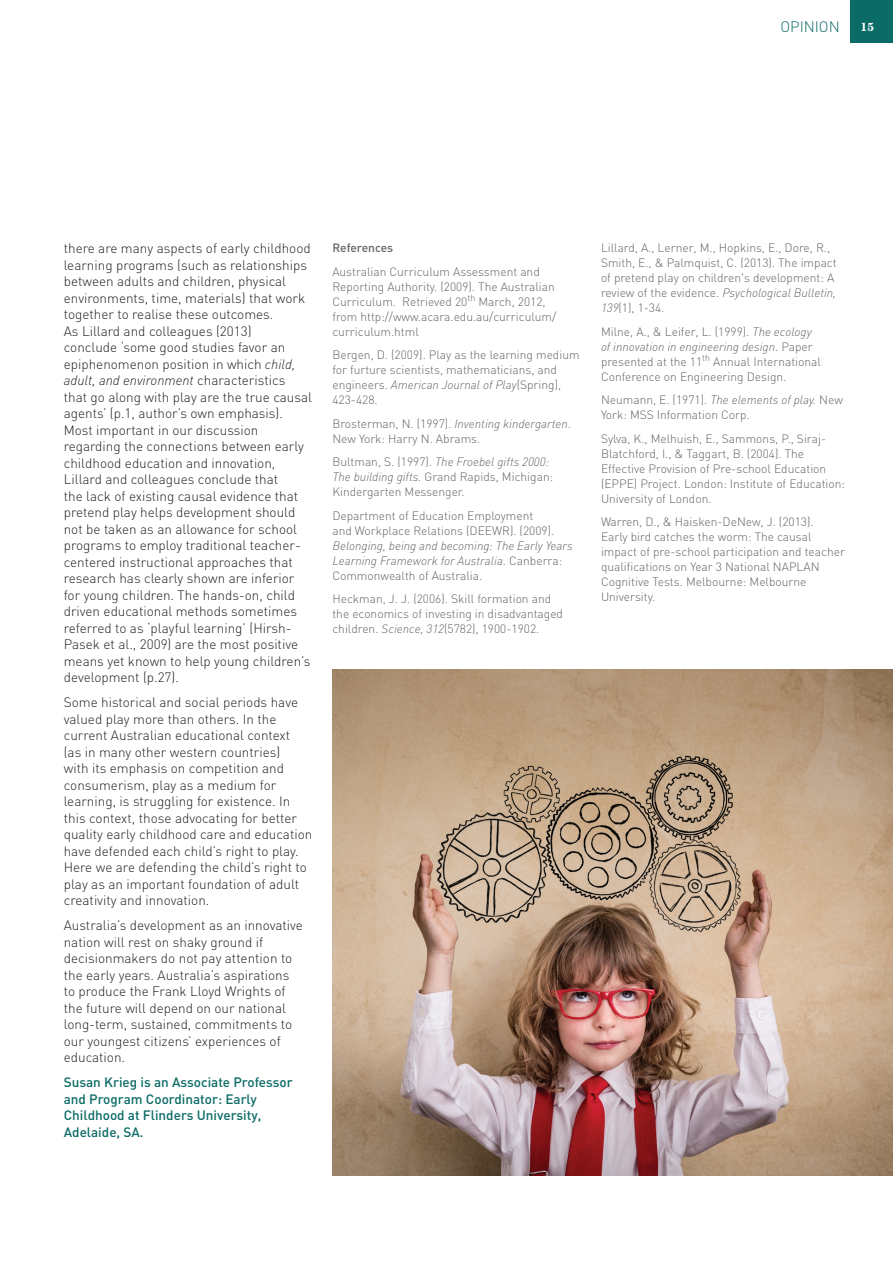
<style>
.page{position:relative;width:893px;height:1263px;background:#fff}
.page>*{position:absolute;margin:0;border:0;box-sizing:border-box;transform-origin:0 0}
.t1{font:300 15px "DIN";color:#0b6b66}
.Copy{font:300 13.5px/16.5px "DIN";color:#231f20}
.Copy-2{font:500 13.5px/16.5px "DIN";color:#0b6b66}
.References{font:300 12px/15px "DIN";color:#636366}
.References-2{font:500 12px "DIN";color:#636366}
.t2{font:700 12px "Century";color:#fff}
.s1{font-family:"DINOT";font-style:italic}
</style>
<div class="page">
<div style="left:850px;top:0;width:43px;height:43px;background:#0b6b66"></div>
<img style="left:332px;top:669px;width:561px;height:506px">
<p class="t1" style="left:780px;top:17px;width:61px">OPINION</p>
<p class="t2" style="left:860px;top:20px;width:15px">15</p>
<p class="Copy" style="left:64px;top:240px;width:250px">there are many aspects of early childhood learning programs (such as relationships between adults and children, physical environments, time, materials) that work together to realise these outcomes.<br>As Lillard and colleagues (2013)<br>conclude ‘some good studies favor an epiphenomenon position in which <span class="s1">child, adult, and environment</span> characteristics that go along with play are the true causal agents’ (p.1, author’s own emphasis).<br>Most important in our discussion regarding the connections between early childhood education and innovation, Lillard and colleagues conclude that<br>the lack of existing causal evidence that pretend play helps development should not be taken as an allowance for school programs to employ traditional teacher&shy;centered instructional approaches that research has clearly shown are inferior for young children. The hands-on, child driven educational methods sometimes referred to as ‘playful learning’ (Hirsh-Pasek et al., 2009) are the most positive means yet known to help young children’s development (p.27).</p>
<p class="Copy" style="left:64px;top:694px;width:250px">Some historical and social periods have valued play more than others. In the current Australian educational context<br>(as in many other western countries)<br>with its emphasis on competition and consumerism, play as a medium for learning, is struggling for existence. In this context, those advocating for better quality early childhood care and education have defended each child’s right to play.<br>Here we are defending the child’s right to play as an important foundation of adult creativity and innovation.</p>
<p class="Copy" style="left:64px;top:917px;width:241px">Australia’s development as an innovative nation will rest on shaky ground if decisionmakers do not pay attention to the early years. Australia’s aspirations to produce the Frank Lloyd Wrights of the future will depend on our national long-term, sustained, commitments to our youngest citizens’ experiences of education.</p>
<p class="Copy-2" style="left:64px;top:1074px;width:230px">Susan Krieg is an Associate Professor and Program Coordinator: Early<br>Childhood at Flinders University,<br>Adelaide, SA.</p>
<p class="References-2" style="left:332px;top:240px;width:62px">References</p>
<p class="References" style="left:332px;top:264px;width:225px">Australian Curriculum Assessment and Reporting Authority. (2009). The Australian Curriculum. Retrieved 20<sup>th</sup> March, 2012, from http://www.acara.edu.au/curriculum/ curriculum.html</p>
<p class="References" style="left:332px;top:347px;width:249px">Bergen, D. (2009). Play as the learning medium for furture scientists, mathematicians, and engineers. <span class="s1">American Journal of Play</span>(Spring), 423-428.</p>
<p class="References" style="left:332px;top:416px;width:240px">Brosterman, N. (1997). <span class="s1">Inventing kindergarten</span>.<br>New York: Harry N. Abrams.</p>
<p class="References" style="left:332px;top:454px;width:222px">Bultman, S. (1997). <span class="s1">The Froebel gifts 2000:<br>The building gifts.</span> Grand Rapids, Michigan:<br>Kindergarten Messenger.</p>
<p class="References" style="left:332px;top:508px;width:242px">Department of Education Employment<br>and Workplace Relations (DEEWR). (2009).<br><span class="s1">Belonging, being and becoming: The Early Years Learning Framework for Australia</span>. Canberra:<br>Commonwealth of Australia.</p>
<p class="References" style="left:332px;top:591px;width:232px">Heckman, J. J. (2006). Skill formation and the economics of investing in disadvantaged children. <span class="s1">Science, 312</span>(5782), 1900-1902.</p>
<p class="References" style="left:601px;top:240px;width:237px">Lillard, A., Lerner, M., Hopkins, E., Dore, R., Smith, E., &amp; Palmquist, C. (2013). The impact of pretend play on children's development: A review of the evidence. <span class="s1">Psychological Bulletin, 139</span>(1), 1-34.</p>
<p class="References" style="left:601px;top:324px;width:221px">Milne, A., &amp; Leifer, L. (1999). <span class="s1">The ecology of innovation in engineering design</span>. Paper presented at the 11<sup>th</sup> Annual International Conference on Engineering Design.</p>
<p class="References" style="left:601px;top:392px;width:243px">Neumann, E. (1971). <span class="s1">The elements of play.</span> New<br>York: MSS Information Corp.</p>
<p class="References" style="left:601px;top:431px;width:246px">Sylva, K., Melhuish, E., Sammons, P., Siraj-Blatchford, I., &amp; Taggart, B. (2004). The Effective Provision of Pre-school Education (EPPE) Project. London: Institute of Education:<br>University of London.</p>
<p class="References" style="left:601px;top:514px;width:245px">Warren, D., &amp; Haisken-DeNew, J. (2013).<br>Early bird catches the worm: The causal impact of pre-school participation and teacher qualifications on Year 3 National NAPLAN Cognitive Tests. Melbourne: Melbourne University.</p>
</div>
